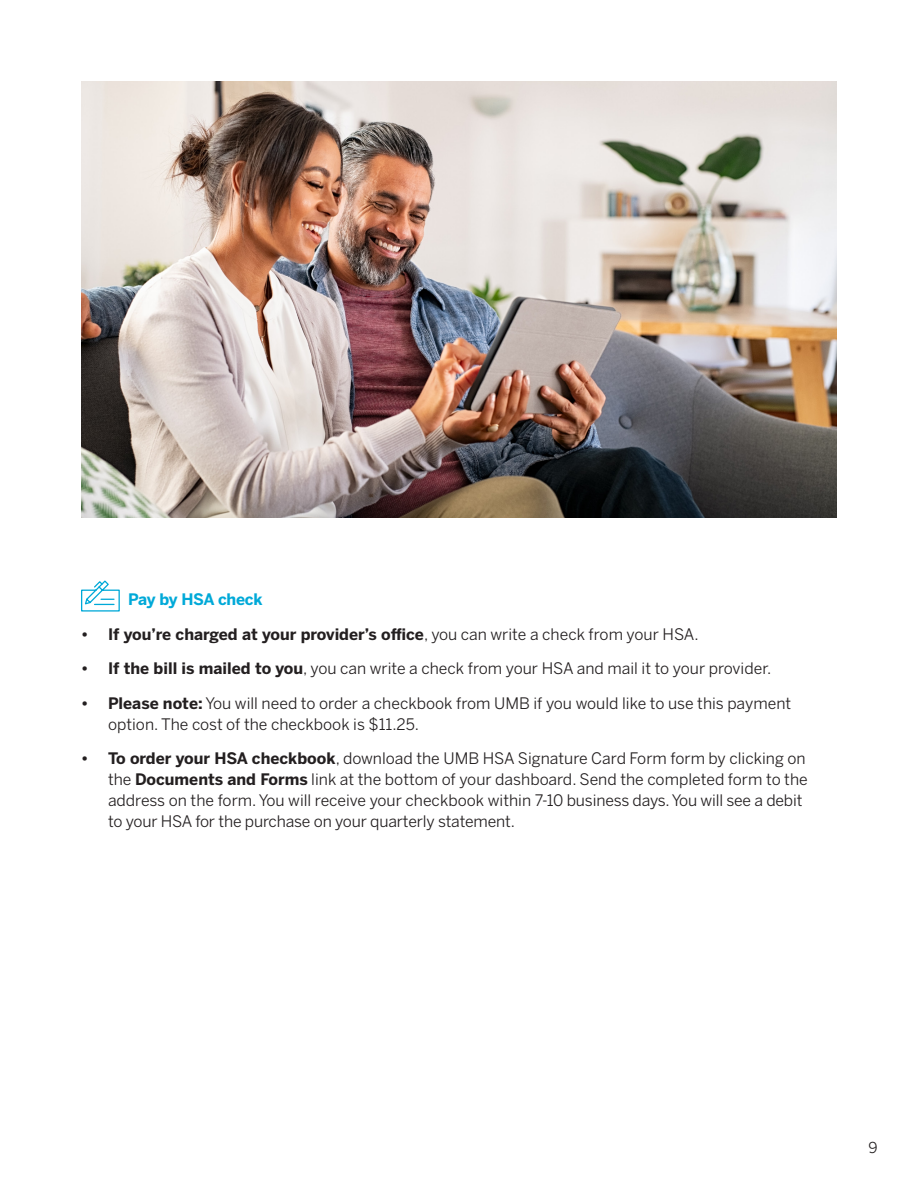
<style>
.page{position:relative;width:918px;height:1188px;background:#fff}
.page>*{position:absolute;margin:0;border:0;box-sizing:border-box;transform-origin:0 0}
.t1{font:15.75px/21px "Benton Sans";color:#231f20}
.t2{font:700 15.75px "Benton Sans";color:#231f20}
.BODY_TEXT_10_5_14{font:700 15.75px "Benton Sans";letter-spacing:-.015em;color:#00a9d8}
.t3{font:15px "Benton Sans";color:#231f20}
.s1{font-weight:400}
.s2{font-weight:700}
</style>
<div class="page">
<img style="left:81px;top:81px;width:756px;height:436px">
<svg style="left:81px;top:580px;width:39px;height:32px"></svg>
<p class="BODY_TEXT_10_5_14" style="left:128px;top:590px;width:136px">Pay by HSA check</p>
<p class="t2" style="left:81px;top:625px;width:619px">• If you’re charged at your provider’s office<span class="s1">, you can write a check from your HSA.</span></p>
<p class="t1" style="left:81px;top:658px;width:692px"><span class="s2">• If the bill is mailed to you</span>, you can write a check from your HSA and mail it to your provider.</p>
<p class="t1" style="left:108px;top:692px;width:685px;text-indent:-27px"><span class="s2">• Please note:</span> You will need to order a checkbook from UMB if you would like to use this payment option. The cost of the checkbook is $11.25.</p>
<p class="t1" style="left:108px;top:748px;width:701px;text-indent:-27px"><span class="s2">• To order your HSA checkbook</span>, download the UMB HSA Signature Card Form form by clicking on the <span class="s2">Documents and Forms</span> link at the bottom of your dashboard. Send the completed form to the address on the form. You will receive your checkbook within 7-10 business days. You will see a debit to your HSA for the purchase on your quarterly statement.</p>
<p class="t3" style="left:868px;top:1139px;width:11px">9</p>
</div>
